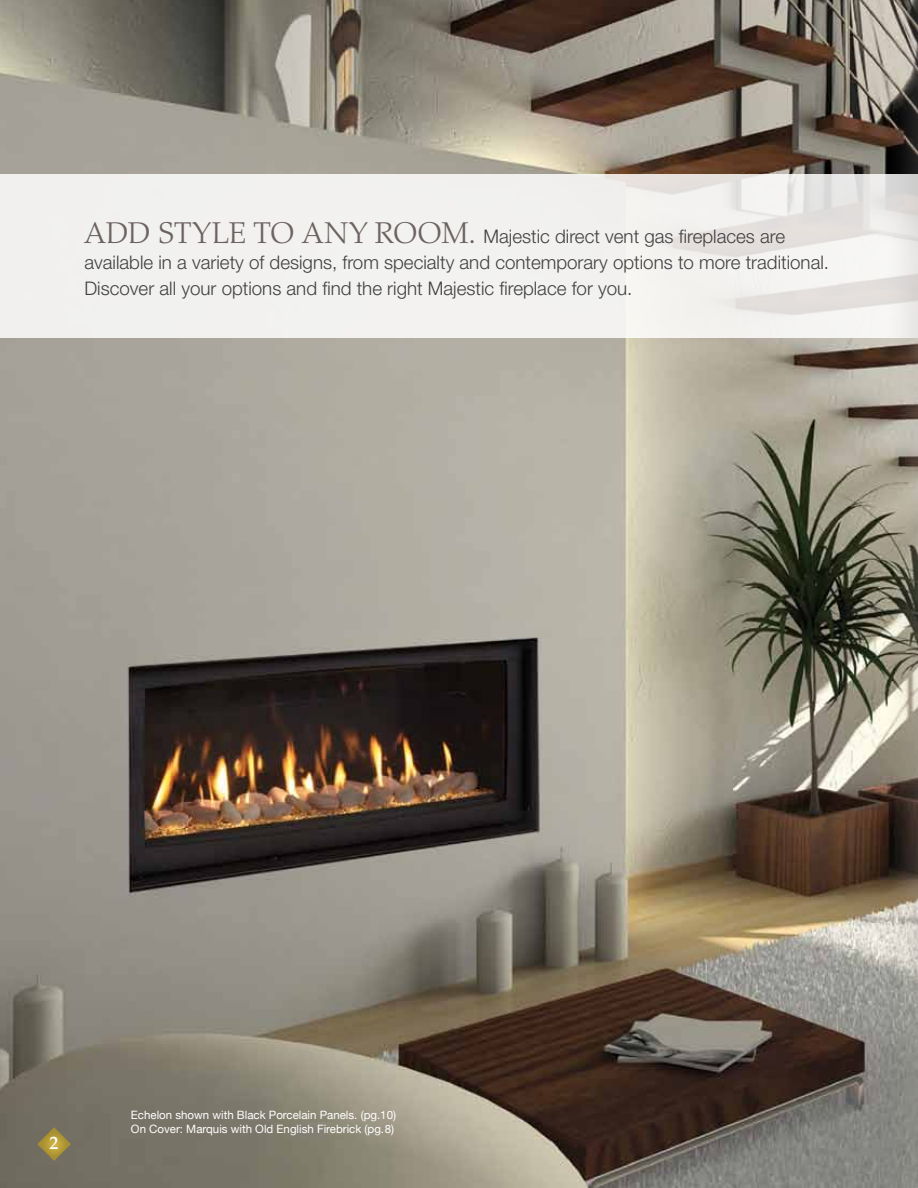
<style>
.page{position:relative;width:918px;height:1188px;background:#fff}
.page>*{position:absolute;margin:0;border:0;box-sizing:border-box;transform-origin:0 0}
.t1{font:300 18.75px/26.4px "Helvetica Neue";color:#414042}
.t2{font:500 18px "Palatino";color:#fff}
.t3{font:11.55px/13.8px "Helvetica Neue";color:#fff}
.s1{font-family:"Palatino";font-size:30px;color:#6c6361}
</style>
<div class="page">
<img style="left:0;top:0;width:882px;height:1188px">
<svg style="left:0;top:174px;width:882px;height:164px;fill:#f2f1ef"></svg>
<div style="left:882px;top:0;width:36px;height:1188px;background:#a9a3a1;opacity:.27"></div>
<hr style="left:917px;top:0;width:1px;height:1188px;background:#6c6361">
<svg style="left:37px;top:1127px;width:34px;height:34px"></svg>
<p class="t1" style="left:84px;top:222px;width:746px"><span class="s1">ADD STYLE TO ANY ROOM.</span> Majestic direct vent gas fireplaces are available in a variety of designs, from specialty and contemporary options to more traditional.<br>Discover all your options and find the right Majestic fireplace for you.</p>
<p class="t2" style="left:49px;top:1133px;width:10px">2</p>
<p class="t3" style="left:131px;top:1108px;width:267px">Echelon shown with Black Porcelain Panels. (pg.10)<br>On Cover: Marquis with Old English Firebrick (pg.8)</p>
</div>
